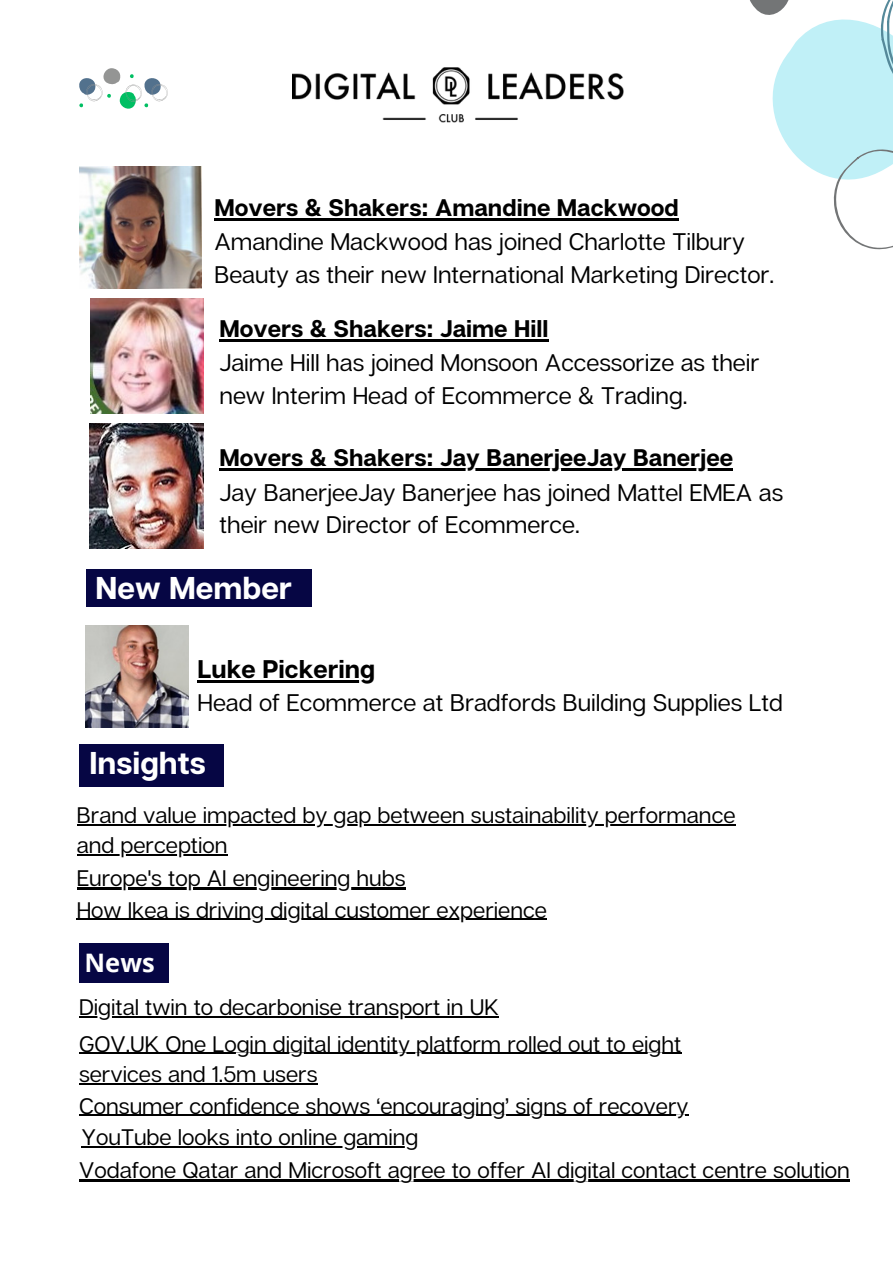
<style>
.page{position:relative;width:893px;height:1264px;background:#fff}
.page>*{position:absolute;margin:0;border:0;box-sizing:border-box;transform-origin:0 0}
.t1{font:700 31.5px "Articulat CF";color:#fff}
.t2{font:700 25.5px "Articulat CF";color:#000}
.t3{font:700 25.5px "Open Sans";color:#fff}
.t4{font:24px/32.5px "Articulat CF";color:#000}
.t5{font:700 24px "Articulat CF";color:#000}
.t6{font:22.5px/30.3px "Articulat CF";color:#000}
</style>
<div class="page">
<img style="left:292px;top:67px;width:332px;height:55px">
<svg style="left:750px;top:0;width:142px;height:249px"></svg>
<svg style="left:79px;top:68px;width:89px;height:41px"></svg>
<div style="left:79px;top:744px;width:145px;height:42px;background:#060644"></div>
<div style="left:86px;top:569px;width:225px;height:37px;background:#060644"></div>
<img style="left:79px;top:166px;width:123px;height:123px">
<hr style="left:214px;top:218px;width:464px;height:3px;background:#000">
<img style="left:86px;top:625px;width:102px;height:102px">
<hr style="left:197px;top:680px;width:178px;height:2px;background:#000">
<div style="left:79px;top:943px;width:89px;height:39px;background:#060644"></div>
<img style="left:89px;top:423px;width:114px;height:125px">
<hr style="left:79px;top:1016px;width:419px;height:1px;background:#000">
<hr style="left:79px;top:1052px;width:602px;height:2px;background:#000">
<hr style="left:79px;top:1083px;width:238px;height:1px;background:#000">
<hr style="left:77px;top:824px;width:658px;height:1px;background:#000">
<hr style="left:77px;top:854px;width:150px;height:1px;background:#000">
<hr style="left:79px;top:1114px;width:609px;height:1px;background:#000">
<hr style="left:77px;top:887px;width:328px;height:2px;background:#000">
<hr style="left:81px;top:1146px;width:337px;height:1px;background:#000">
<hr style="left:79px;top:1178px;width:770px;height:3px;background:#000">
<hr style="left:77px;top:918px;width:470px;height:1px;background:#000">
<img style="left:91px;top:299px;width:112px;height:114px">
<hr style="left:219px;top:339px;width:221px;height:2px;background:#000">
<hr style="left:440px;top:339px;width:108px;height:2px;background:#000">
<hr style="left:219px;top:468px;width:514px;height:3px;background:#000">
<p class="t5" style="left:214px;top:193px;width:466px">Movers &amp; Shakers: Amandine Mackwood</p>
<p class="t4" style="left:214px;top:225px;width:561px">Amandine Mackwood has joined Charlotte Tilbury<br>Beauty as their new International Marketing Director.</p>
<p class="t5" style="left:219px;top:313px;width:330px">Movers &amp; Shakers: Jaime Hill</p>
<p class="t4" style="left:219px;top:346px;width:541px">Jaime Hill has joined Monsoon Accessorize as their new Interim Head of Ecommerce &amp; Trading.</p>
<p class="t5" style="left:219px;top:443px;width:515px">Movers &amp; Shakers: Jay BanerjeeJay Banerjee</p>
<p class="t4" style="left:219px;top:475px;width:565px">Jay BanerjeeJay Banerjee has joined Mattel EMEA as their new Director of Ecommerce.</p>
<p class="t1" style="left:96px;top:568px;width:198px">New Member</p>
<p class="t2" style="left:197px;top:652px;width:179px">Luke Pickering</p>
<p class="t4" style="left:197px;top:685px;width:587px">Head of Ecommerce at Bradfords Building Supplies Ltd</p>
<p class="t1" style="left:89px;top:743px;width:118px">Insights</p>
<p class="t6" style="left:77px;top:799px;width:660px">Brand value impacted by gap between sustainability performance and perception</p>
<p class="t6" style="left:77px;top:862px;width:330px">Europe's top AI engineering hubs</p>
<p class="t6" style="left:77px;top:893px;width:471px">How Ikea is driving digital customer experience</p>
<p class="t3" style="left:85px;top:945px;width:72px">News</p>
<p class="t6" style="left:79px;top:991px;width:421px">Digital twin to decarbonise transport in UK</p>
<p class="t6" style="left:79px;top:1028px;width:603px">GOV.UK One Login digital identity platform rolled out to eight services and 1.5m users</p>
<p class="t6" style="left:79px;top:1089px;width:610px">Consumer confidence shows ‘encouraging’ signs of recovery</p>
<p class="t6" style="left:81px;top:1121px;width:338px">YouTube looks into online gaming</p>
<p class="t6" style="left:79px;top:1153px;width:772px">Vodafone Qatar and Microsoft agree to offer AI digital contact centre solution</p>
</div>
